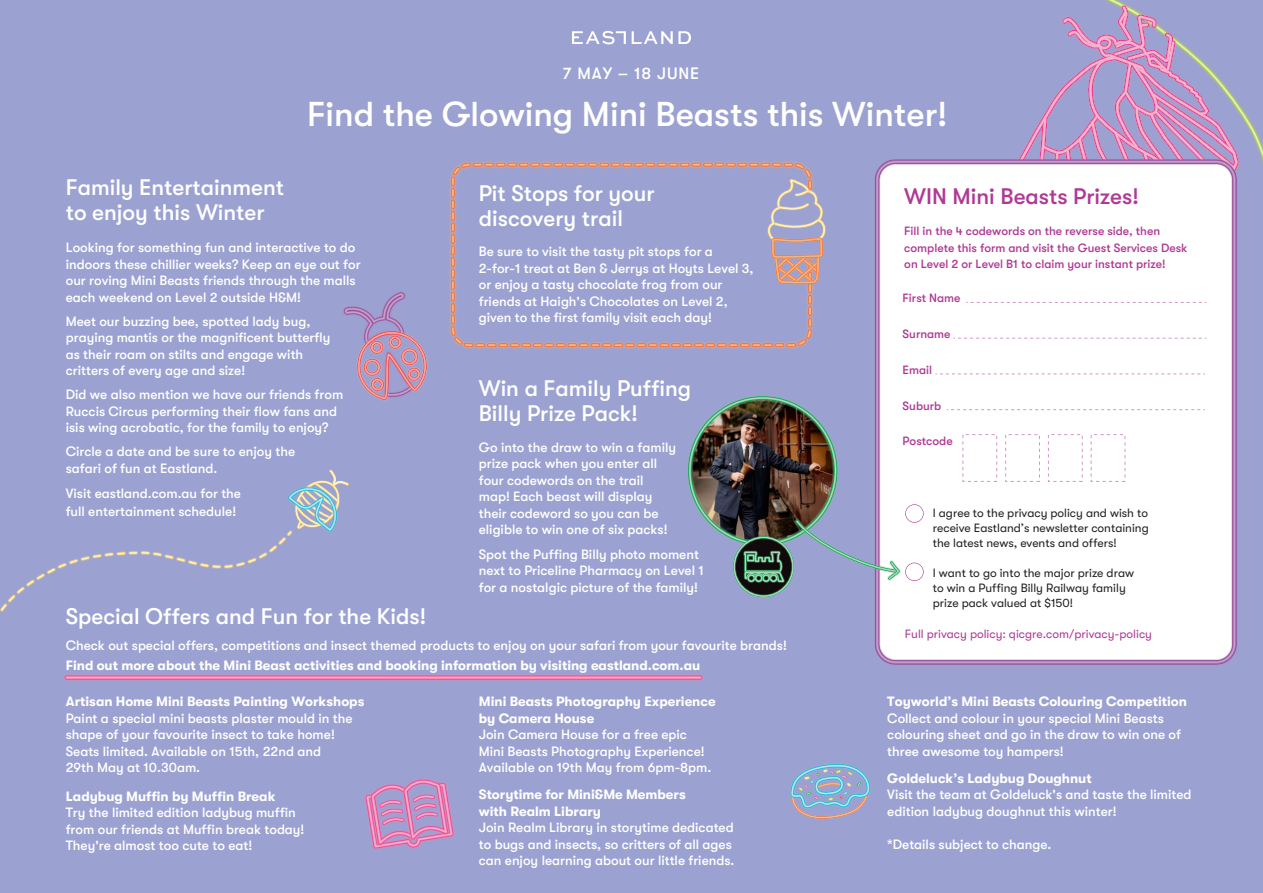
<style>
.page{position:relative;width:1263px;height:893px;background:#9ba2d1}
.page>*{position:absolute;margin:0;border:0;box-sizing:border-box;transform-origin:0 0}
.t1{font:500 34.5px "GT Walsheim Pro";color:#fff}
.t2{font:500 22.5px/24.8px "GT Walsheim Pro";color:#fff}
.t3{font:500 22.5px "GT Walsheim Pro";color:#af3995}
.t4{font:500 16.5px "GT Walsheim Pro";letter-spacing:.055em;color:#fff}
.t5{font:500 13.5px/16.5px "GT Walsheim Pro";color:#fff}
.t6{font:700 13.5px/16.5px "GT Walsheim Pro";color:#fff}
.t7{font:12px/15px "GT Walsheim Pro";color:#231f20;text-align:justify}
.t8{font:500 12px/16.5px "GT Walsheim Pro";color:#af3995}
.t9{font:12px "GT Walsheim Pro";color:#af3995}
</style>
<div class="page">
<svg style="left:1018px;top:0;width:245px;height:171px"></svg>
<svg style="left:572px;top:31px;width:119px;height:13px"></svg>
<div style="left:452px;top:164px;width:358px;height:181px;border:1px dashed #f6bf96;border-radius:16px"></div>
<svg style="left:767px;top:161px;width:59px;height:125px"></svg>
<svg style="left:343px;top:292px;width:85px;height:109px"></svg>
<div style="left:877px;top:162px;width:357px;height:500px;background:#fff;border-radius:18px"></div>
<svg style="left:966px;top:302px;width:240px;height:1px"></svg>
<svg style="left:953px;top:338px;width:253px;height:1px"></svg>
<svg style="left:935px;top:374px;width:270px;height:1px"></svg>
<svg style="left:946px;top:409px;width:259px;height:1px"></svg>
<div style="left:963px;top:434px;width:34px;height:48px;background:#fff;border:1px dashed #d098c4"></div>
<div style="left:1005px;top:434px;width:35px;height:48px;background:#fff;border:1px dashed #d098c4"></div>
<div style="left:1048px;top:434px;width:34px;height:48px;background:#fff;border:1px dashed #d098c4"></div>
<div style="left:1091px;top:434px;width:34px;height:48px;background:#fff;border:1px dashed #d098c4"></div>
<img style="left:690px;top:398px;width:145px;height:146px;border-radius:73px">
<svg style="left:734px;top:537px;width:59px;height:59px"></svg>
<svg style="left:743px;top:534px;width:43px;height:64px"></svg>
<div style="left:746px;top:573px;width:10px;height:10px;border:3px solid #87c699;border-radius:50%"></div>
<div style="left:747px;top:574px;width:9px;height:9px;border:3px solid #75c199;border-radius:50%"></div>
<div style="left:747px;top:574px;width:8px;height:8px;border:2px solid #00a04d;border-radius:50%"></div>
<div style="left:747px;top:574px;width:8px;height:8px;border:1px solid #2fb46f;border-radius:50%"></div>
<div style="left:748px;top:574px;width:7px;height:8px;border:1px solid #7bc796;border-radius:50%"></div>
<div style="left:748px;top:575px;width:7px;height:6px;border:1px solid #b4dcbf;border-radius:50%"></div>
<div style="left:754px;top:573px;width:9px;height:10px;border:3px solid #87c699;border-radius:50%"></div>
<div style="left:754px;top:574px;width:9px;height:9px;border:3px solid #75c199;border-radius:50%"></div>
<div style="left:754px;top:574px;width:9px;height:8px;border:2px solid #51b477;border-radius:50%"></div>
<div style="left:755px;top:574px;width:8px;height:8px;border:2px solid #00a04d;border-radius:50%"></div>
<div style="left:755px;top:574px;width:7px;height:8px;border:1px solid #7bc796;border-radius:50%"></div>
<div style="left:755px;top:575px;width:7px;height:6px;border:1px solid #b4dcbf;border-radius:50%"></div>
<svg style="left:790px;top:763px;width:81px;height:56px"></svg>
<svg style="left:793px;top:504px;width:131px;height:78px"></svg>
<svg style="left:0;top:470px;width:349px;height:142px"></svg>
<svg style="left:364px;top:778px;width:91px;height:72px"></svg>
<div style="left:67px;top:674px;width:633px;height:7px;background:#b298c8"></div>
<div style="left:67px;top:675px;width:633px;height:5px;background:#d467ac"></div>
<hr style="left:67px;top:676px;width:633px;height:3px;background:#f074a5">
<hr style="left:67px;top:677px;width:633px;height:1px;background:#f5b3d1">
<p class="t4" style="left:563px;top:64px;width:138px">7 MAY – 18 JUNE</p>
<h1 class="t1" style="left:307px;top:95px;width:641px">Find the Glowing Mini Beasts this Winter!</h1>
<h2 class="t2" style="left:66px;top:175px;width:220px">Family Entertainment to enjoy this Winter</h2>
<h2 class="t2" style="left:479px;top:181px;width:177px">Pit Stops for your discovery trail</h2>
<p class="t5" style="left:66px;top:239px;width:296px">Looking for something fun and interactive to do indoors these chillier weeks? Keep an eye out for our roving Mini Beasts friends through the malls each weekend on Level 2 outside H&amp;M!</p>
<p class="t5" style="left:66px;top:313px;width:266px">Meet our buzzing bee, spotted lady bug, praying mantis or the magnificent butterfly as their roam on stilts and engage with critters of every age and size!</p>
<p class="t5" style="left:66px;top:386px;width:279px">Did we also mention we have our friends from<br>Ruccis Circus performing their flow fans and isis wing acrobatic, for the family to enjoy?</p>
<p class="t5" style="left:66px;top:443px;width:231px">Circle a date and be sure to enjoy the safari of fun at Eastland.</p>
<p class="t5" style="left:66px;top:485px;width:177px;line-height:18px">Visit eastland.com.au for the full entertainment schedule!</p>
<h2 class="t2" style="left:66px;top:604px;width:362px">Special Offers and Fun for the Kids!</h2>
<p class="t5" style="left:479px;top:243px;width:276px">Be sure to visit the tasty pit stops for a 2-for-1 treat at Ben &amp; Jerrys at Hoyts Level 3, or enjoy a tasty chocolate frog from our friends at Haigh's Chocolates on Level 2, given to the first family visit each day!</p>
<h2 class="t2" style="left:479px;top:376px;width:214px">Win a Family Puffing<br>Billy Prize Pack!</h2>
<p class="t5" style="left:479px;top:439px;width:199px">Go into the draw to win a family prize pack when you enter all four codewords on the trail map! Each beast will display their codeword so you can be eligible to win one of six packs!</p>
<p class="t5" style="left:479px;top:546px;width:227px">Spot the Puffing Billy photo moment next to Priceline Pharmacy on Level 1 for a nostalgic picture of the family!</p>
<p class="t5" style="left:66px;top:637px;width:722px">Check out special offers, competitions and insect themed products to enjoy on your safari from your favourite brands!</p>
<p class="t6" style="left:66px;top:657px;width:636px">Find out more about the Mini Beast activities and booking information by visiting eastland.com.au</p>
<p class="t6" style="left:66px;top:693px;width:300px">Artisan Home Mini Beasts Painting Workshops</p>
<p class="t5" style="left:66px;top:710px;width:288px">Paint a special mini beasts plaster mould in the shape of your favourite insect to take home!<br>Seats limited. Available on 15th, 22nd and<br>29th May at 10.30am.</p>
<p class="t6" style="left:66px;top:788px;width:211px">Ladybug Muffin by Muffin Break</p>
<p class="t5" style="left:66px;top:804px;width:240px">Try the limited edition ladybug muffin from our friends at Muffin break today!<br>They're almost too cute to eat!</p>
<p class="t6" style="left:479px;top:693px;width:238px">Mini Beasts Photography Experience by Camera House</p>
<p class="t5" style="left:479px;top:726px;width:234px">Join Camera House for a free epic<br>Mini Beasts Photography Experience!<br>Available on 19th May from 6pm-8pm.</p>
<p class="t6" style="left:479px;top:786px;width:208px">Storytime for Mini&amp;Me Members with Realm Library</p>
<p class="t5" style="left:479px;top:819px;width:257px">Join Realm Library in storytime dedicated to bugs and insects, so critters of all ages can enjoy learning about our little friends.</p>
<h2 class="t3" style="left:904px;top:184px;width:236px">WIN Mini Beasts Prizes!</h2>
<p class="t8" style="left:904px;top:223px;width:285px">Fill in the 4 codewords on the reverse side, then complete this form and visit the Guest Services Desk on Level 2 or Level B1 to claim your instant prize!</p>
<p class="t8" style="left:903px;top:290px;width:59px">First Name</p>
<p class="t8" style="left:903px;top:326px;width:49px">Surname</p>
<p class="t8" style="left:903px;top:362px;width:31px">Email</p>
<p class="t8" style="left:903px;top:398px;width:40px">Suburb</p>
<p class="t8" style="left:903px;top:432px;width:52px">Postcode</p>
<p class="t7" style="left:933px;top:505px;width:217px">I agree to the privacy policy and wish to receive Eastland’s newsletter containing the latest news, events and offers!</p>
<p class="t7" style="left:933px;top:565px;width:203px;text-align:left">I want to go into the major prize draw to win a Puffing Billy Railway family prize pack valued at $150!</p>
<p class="t9" style="left:905px;top:627px;width:249px">Full privacy policy: qicgre.com/privacy-policy</p>
<p class="t6" style="left:887px;top:693px;width:301px">Toyworld’s Mini Beasts Colouring Competition</p>
<p class="t5" style="left:887px;top:710px;width:295px">Collect and colour in your special Mini Beasts colouring sheet and go in the draw to win one of three awesome toy hampers!</p>
<p class="t6" style="left:887px;top:770px;width:206px">Goldeluck’s Ladybug Doughnut</p>
<p class="t5" style="left:887px;top:786px;width:306px">Visit the team at Goldeluck's and taste the limited edition ladybug doughnut this winter!</p>
<p class="t5" style="left:887px;top:836px;width:166px">*Details subject to change.</p>
</div>
